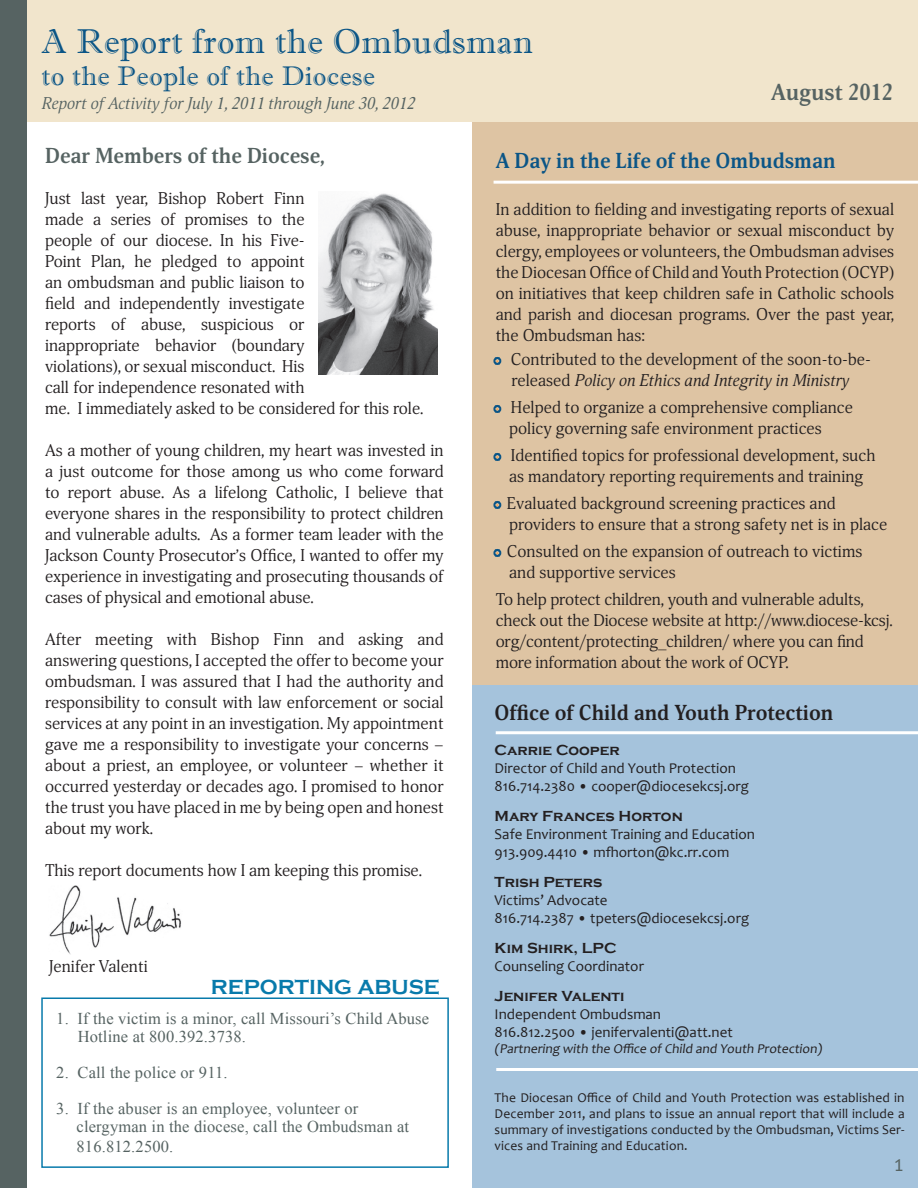
<style>
.page{position:relative;width:918px;height:1188px;background:#fff}
.page>*{position:absolute;margin:0;border:0;box-sizing:border-box;transform-origin:0 0}
.t1{font:34.5px "Imprint MT Shadow";letter-spacing:.02em;color:#0b5586}
.t2{font:27px "Imprint MT Shadow";letter-spacing:.02em;color:#0b5586}
.t3{font:700 22.5px "Orbi";color:#566362}
.t4{font:700 21px "Orbi";color:#231f20}
.t5{font:700 21px "Orbi";color:#0b5586}
.t6{font:700 21px "Orbi";color:#566362}
.t7{font:700 21px "Copperplate Gothic";color:#087aab}
.t8{font:16.5px/21px "Orbi";letter-spacing:-.005em;color:#231f20}
.t9{font:16.5px/18px "Times New Roman";letter-spacing:.01em;color:#566362}
.t10{font:italic 16.5px "Orbi";color:#566362}
.t11{font:16.5px "PT Sans Caption";color:#566362}
.t12{font:15px/18px "Candara";color:#231f20}
.t13{font:700 15px "Copperplate Gothic";color:#231f20}
.t14{font:13.5px/16.2px "Candara";letter-spacing:.01em;color:#231f20;text-align:justify}
.s1{font-style:italic}
</style>
<div class="page">
<img style="left:49px;top:885px;width:132px;height:69px">
<div style="left:472px;top:685px;width:446px;height:503px;background:#a5c3dc"></div>
<div style="left:473px;top:121px;width:445px;height:564px;background:#dec4a3"></div>
<div style="left:0;top:0;width:918px;height:122px;background:#f1e5cc"></div>
<div style="left:41px;top:998px;width:408px;height:170px;border:2px solid #087aab"></div>
<div style="left:0;top:0;width:26px;height:1188px;background:#566362"></div>
<hr style="left:494px;top:181px;width:424px;height:3px;background:#fff">
<hr style="left:496px;top:731px;width:422px;height:3px;background:#fff">
<hr style="left:496px;top:1068px;width:422px;height:3px;background:#fff">
<img style="left:318px;top:193px;width:120px;height:182px">
<h1 class="t1" style="left:42px;top:21px;width:493px">A Report from the Ombudsman</h1>
<h2 class="t2" style="left:42px;top:60px;width:335px">to the People of the Diocese</h2>
<p class="t10" style="left:42px;top:97px;width:375px">Report of Activity for July 1, 2011 through June 30, 2012</p>
<p class="t5" style="left:496px;top:152px;width:341px">A Day in the Life of the Ombudsman</p>
<p class="t8" style="left:496px;top:200px;width:400px;text-align:justify">In addition to fielding and investigating reports of sexual abuse, inappropriate behavior or sexual misconduct by clergy, employees or volunteers, the Ombudsman advises the Diocesan Office of Child and Youth Protection (OCYP) on initiatives that keep children safe in Catholic schools and parish and diocesan programs. Over the past year, the Ombudsman has:</p>
<p class="t8" style="left:496px;top:350px;width:376px;text-align:center"><sup>.</sup> Contributed to the development of the soon-to-be&shy;released <span class="s1">Policy on Ethics and Integrity in Ministry</span></p>
<p class="t8" style="left:509px;top:398px;width:345px;text-indent:-13px"><sup>.</sup> Helped to organize a comprehensive compliance policy governing safe environment practices</p>
<p class="t8" style="left:496px;top:446px;width:381px;text-align:center"><sup>.</sup> Identified topics for professional development, such as mandatory reporting requirements and training</p>
<p class="t8" style="left:509px;top:494px;width:380px;text-indent:-13px"><sup>.</sup> Evaluated background screening practices and providers to ensure that a strong safety net is in place</p>
<p class="t8" style="left:509px;top:542px;width:355px;text-indent:-13px"><sup>.</sup> Consulted on the expansion of outreach to victims and supportive services</p>
<p class="t8" style="left:496px;top:590px;width:398px">To help protect children, youth and vulnerable adults, check out the Diocese website at http://www.diocese-kcsj. org/content/protecting_children/ where you can find more information about the work of OCYP.</p>
<h3 class="t3" style="left:771px;top:84px;width:124px">August 2012</h3>
<p class="t6" style="left:45px;top:147px;width:281px">Dear Members of the Diocese,</p>
<p class="t8" style="left:45px;top:189px;width:380px">Just last year, Bishop Robert Finn<br>made a series of promises to the<br>people of our diocese. In his Five-<br>Point Plan, he pledged to appoint<br>an ombudsman and public liaison to<br>field and independently investigate<br>reports of abuse, suspicious or<br>inappropriate behavior (boundary<br>violations), or sexual misconduct. His<br>call for independence resonated with<br>me. I immediately asked to be considered for this role.</p>
<p class="t8" style="left:45px;top:441px;width:400px;text-align:justify">As a mother of young children, my heart was invested in a just outcome for those among us who come forward to report abuse. As a lifelong Catholic, I believe that everyone shares in the responsibility to protect children and vulnerable adults. As a former team leader with the Jackson County Prosecutor’s Office, I wanted to offer my experience in investigating and prosecuting thousands of cases of physical and emotional abuse.</p>
<p class="t8" style="left:45px;top:630px;width:400px;text-align:justify">After meeting with Bishop Finn and asking and answering questions, I accepted the offer to become your ombudsman. I was assured that I had the authority and responsibility to consult with law enforcement or social services at any point in an investigation. My appointment gave me a responsibility to investigate your concerns – about a priest, an employee, or volunteer – whether it occurred yesterday or decades ago. I promised to honor the trust you have placed in me by being open and honest about my work.</p>
<p class="t8" style="left:45px;top:861px;width:378px">This report documents how I am keeping this promise.</p>
<p class="t4" style="left:495px;top:705px;width:340px">Office of Child and Youth Protection</p>
<p class="t13" style="left:495px;top:741px;width:127px">Carrie Cooper</p>
<p class="t12" style="left:495px;top:760px;width:256px">Director of Child and Youth Protection<br>816.714.2380 • cooper@diocesekcsj.org</p>
<p class="t13" style="left:495px;top:807px;width:190px">Mary Frances Horton</p>
<p class="t12" style="left:495px;top:826px;width:262px">Safe Environment Training and Education<br>913.909.4410 • mfhorton@kc.rr.com</p>
<p class="t13" style="left:495px;top:873px;width:109px">Trish Peters</p>
<p class="t12" style="left:495px;top:892px;width:256px">Victims’ Advocate<br>816.714.2387 • tpeters@diocesekcsj.org</p>
<p class="t13" style="left:495px;top:939px;width:123px">Kim Shirk, LPC</p>
<p class="t12" style="left:495px;top:958px;width:151px">Counseling Coordinator</p>
<p class="t13" style="left:495px;top:987px;width:131px">Jenifer Valenti</p>
<p class="t12" style="left:495px;top:1006px;width:240px">Independent Ombudsman<br>816.812.2500 • jenifervalenti@att.net</p>
<p class="t14" style="left:495px;top:1042px;width:330px">(Partnering with the Office of Child and Youth Protection)</p>
<p class="t14" style="left:495px;top:1091px;width:411px">The Diocesan Office of Child and Youth Protection was established in December 2011, and plans to issue an annual report that will include a summary of investigations conducted by the Ombudsman, Victims Ser&shy;vices and Training and Education.</p>
<p class="t8" style="left:49px;top:957px;width:100px">Jenifer Valenti</p>
<p class="t7" style="left:211px;top:975px;width:230px">REPORTING ABUSE</p>
<p class="t9" style="left:78px;top:1009px;width:353px;text-indent:-21px">1. If the victim is a minor, call Missouri’s Child Abuse<br>Hotline at 800.392.3738.</p>
<p class="t9" style="left:56px;top:1063px;width:173px">2. Call the police or 911.</p>
<p class="t9" style="left:77px;top:1099px;width:334px;text-indent:-20px">3. If the abuser is an employee, volunteer or clergyman in the diocese, call the Ombudsman at</p>
<p class="t9" style="left:77px;top:1137px;width:98px">816.812.2500.</p>
<p class="t11" style="left:894px;top:1156px;width:11px">1</p>
</div>
